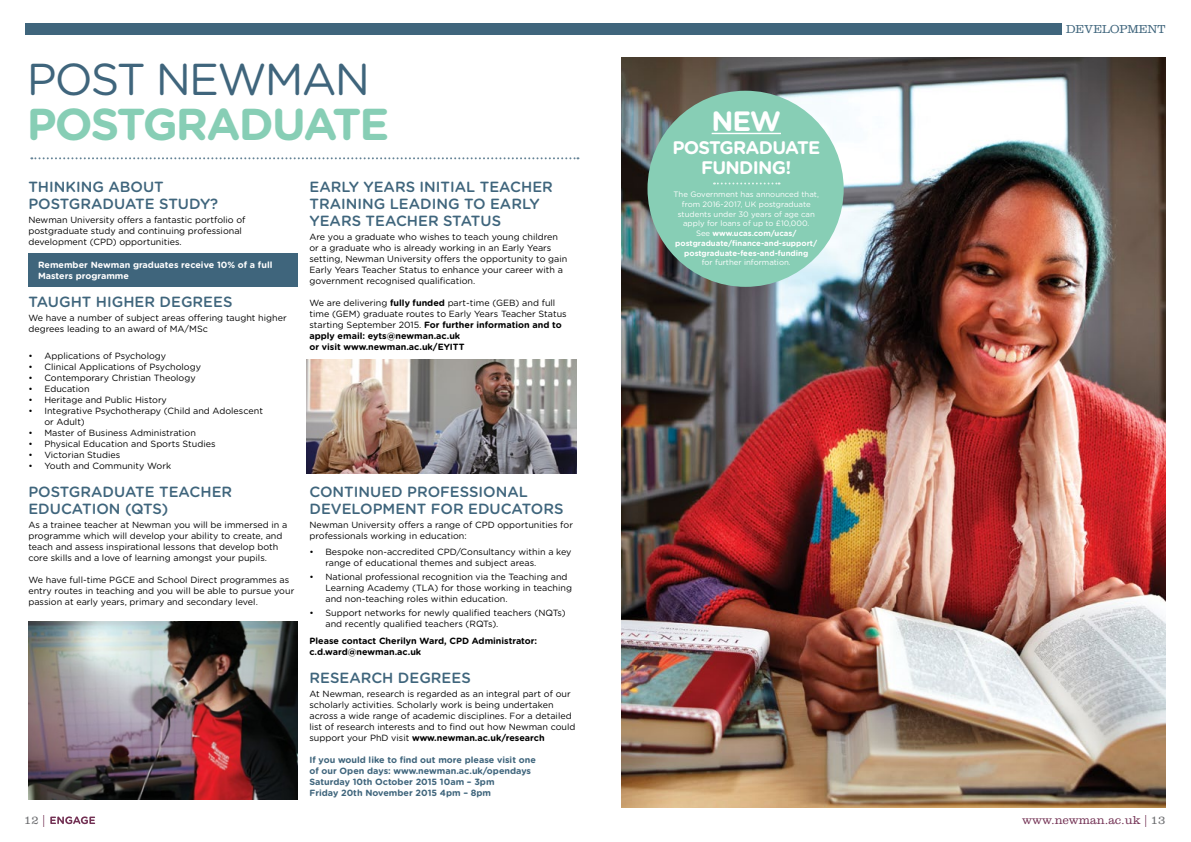
<style>
.page{position:relative;width:1191px;height:842px;background:#fff}
.page>*{position:absolute;margin:0;border:0;box-sizing:border-box;transform-origin:0 0}
.t1{font:700 44.7px "Gotham Rounded";letter-spacing:-.04em;color:#87ceb5}
.t2{font:44.7px "Gotham Rounded";letter-spacing:-.04em;color:#3f657c}
.t3{font:700 28px "Gotham Rounded";color:#fff}
.t4{font:700 18.2px/20.4px "Gotham Rounded";letter-spacing:-.04em;color:#fff;text-align:center}
.t5{font:500 14.8px/17px "Gotham Rounded";color:#3f657c}
.t6{font:300 12px "Clarendon LT Std";color:#723053}
.t7{font:300 12px "Clarendon LT Std";color:#3f657c}
.t8{font:300 12px "Clarendon LT Std";color:#67686b}
.t9{font:9px/11px "Gotham Rounded";color:#000}
.t10{font:700 9px/11px "Gotham Rounded";color:#3f657c}
.t11{font:700 9px/11px "Gotham Rounded";color:#000}
.t12{font:700 9px/11px "Gotham Rounded";color:#fff}
.t13{font:7.8px/9.8px "Gotham Rounded";color:#fff;text-align:center}
.s1{font-weight:700}
.s2{color:#723053}
.s3{color:#67686b}
</style>
<div class="page">
<div style="left:26px;top:23px;width:1036px;height:12px;background:#3f657c"></div>
<img style="left:621px;top:57px;width:544px;height:751px">
<img style="left:28px;top:621px;width:270px;height:178px">
<img style="left:307px;top:359px;width:269px;height:114px">
<svg style="left:31px;top:157px;width:547px;height:2px"></svg>
<div style="left:647px;top:91px;width:196px;height:196px;background:#87ceb5;border-radius:50%"></div>
<hr style="left:711px;top:133px;width:70px;height:1px;background:#fff">
<svg style="left:714px;top:183px;width:65px;height:1px"></svg>
<div style="left:28px;top:253px;width:270px;height:34px;background:#3f657c"></div>
<svg style="left:50px;top:816px;width:45px;height:8px"></svg>
<h1 class="t2" style="left:27px;top:48px;width:345px">POST NEWMAN</h1>
<h1 class="t1" style="left:27px;top:91px;width:364px">POSTGRADUATE</h1>
<h3 class="t5" style="left:28px;top:177px;width:191px">THINKING ABOUT<br>POSTGRADUATE STUDY?</h3>
<p class="t9" style="left:28px;top:214px;width:219px">Newman University offers a fantastic portfolio of postgraduate study and continuing professional development (CPD) opportunities.</p>
<p class="t12" style="left:38px;top:259px;width:236px">Remember Newman graduates receive 10% of a full<br>Masters programme</p>
<h3 class="t5" style="left:28px;top:292px;width:205px">TAUGHT HIGHER DEGREES</h3>
<p class="t9" style="left:28px;top:311px;width:260px">We have a number of subject areas offering taught higher degrees leading to an award of MA/MSc</p>
<p class="t9" style="left:28px;top:350px;width:139px">• Applications of Psychology</p>
<p class="t9" style="left:28px;top:361px;width:174px">• Clinical Applications of Psychology</p>
<p class="t9" style="left:28px;top:372px;width:169px">• Contemporary Christian Theology</p>
<p class="t9" style="left:28px;top:383px;width:63px">• Education</p>
<p class="t9" style="left:28px;top:394px;width:140px">• Heritage and Public History</p>
<p class="t9" style="left:44px;top:405px;width:220px;text-indent:-16px">• Integrative Psychotherapy (Child and Adolescent or Adult)</p>
<p class="t9" style="left:28px;top:427px;width:169px">• Master of Business Administration</p>
<p class="t9" style="left:28px;top:438px;width:189px">• Physical Education and Sports Studies</p>
<p class="t9" style="left:28px;top:449px;width:93px">• Victorian Studies</p>
<p class="t9" style="left:28px;top:460px;width:144px">• Youth and Community Work</p>
<h3 class="t5" style="left:28px;top:483px;width:205px">POSTGRADUATE TEACHER<br>EDUCATION (QTS)</h3>
<p class="t9" style="left:28px;top:519px;width:260px">As a trainee teacher at Newman you will be immersed in a programme which will develop your ability to create, and teach and assess inspirational lessons that develop both core skills and a love of learning amongst your pupils.</p>
<p class="t9" style="left:28px;top:574px;width:267px">We have full-time PGCE and School Direct programmes as entry routes in teaching and you will be able to pursue your passion at early years, primary and secondary level.</p>
<h3 class="t5" style="left:309px;top:177px;width:245px">EARLY YEARS INITIAL TEACHER<br>TRAINING LEADING TO EARLY<br>YEARS TEACHER STATUS</h3>
<p class="t9" style="left:309px;top:231px;width:259px">Are you a graduate who wishes to teach young children or a graduate who is already working in an Early Years setting, Newman University offers the opportunity to gain Early Years Teacher Status to enhance your career with a government recognised qualification.</p>
<p class="t9" style="left:309px;top:297px;width:259px">We are delivering <span class="s1">fully funded</span> part-time (GEB) and full time (GEM) graduate routes to Early Years Teacher Status starting September 2015. <span class="s1">For further information and to apply email: eyts@newman.ac.uk<br>or visit www.newman.ac.uk/EYITT</span></p>
<h3 class="t5" style="left:309px;top:483px;width:255px">CONTINUED PROFESSIONAL<br>DEVELOPMENT FOR EDUCATORS</h3>
<p class="t9" style="left:309px;top:519px;width:265px">Newman University offers a range of CPD opportunities for professionals working in education:</p>
<p class="t9" style="left:325px;top:546px;width:248px;text-indent:-16px">• Bespoke non-accredited CPD/Consultancy within a key range of educational themes and subject areas.</p>
<p class="t9" style="left:325px;top:571px;width:248px;text-indent:-16px">• National professional recognition via the Teaching and<br>Learning Academy (TLA) for those working in teaching and non-teaching roles within education.</p>
<p class="t9" style="left:325px;top:607px;width:242px;text-indent:-16px">• Support networks for newly qualified teachers (NQTs) and recently qualified teachers (RQTs).</p>
<p class="t11" style="left:309px;top:635px;width:229px">Please contact Cherilyn Ward, CPD Administrator: c.d.ward@newman.ac.uk</p>
<h3 class="t5" style="left:309px;top:668px;width:163px">RESEARCH DEGREES</h3>
<p class="t9" style="left:309px;top:688px;width:267px">At Newman, research is regarded as an integral part of our scholarly activities. Scholarly work is being undertaken across a wide range of academic disciplines. For a detailed list of research interests and to find out how Newman could support your PhD visit <span class="s1">www.newman.ac.uk/research</span></p>
<p class="t10" style="left:309px;top:754px;width:228px">If you would like to find out more please visit one of our Open days: www.newman.ac.uk/opendays Saturday 10th October 2015 10am – 3pm<br>Friday 20th November 2015 4pm – 8pm</p>
<h2 class="t3" style="left:711px;top:100px;width:71px">NEW</h2>
<h3 class="t4" style="left:672px;top:136px;width:149px">POSTGRADUATE<br>FUNDING!</h3>
<p class="t13" style="left:673px;top:189px;width:147px">The Government has announced that, from 2016-2017, UK postgraduate students under 30 years of age can apply for loans of up to £10,000.<br>See <span class="s1">www.ucas.com/ucas/ postgraduate/finance-and-support/ postgraduate-fees-and-funding</span></p>
<p class="t13" style="left:702px;top:257px;width:90px">for further information.</p>
<h3 class="t7" style="left:1066px;top:22px;width:101px">DEVELOPMENT</h3>
<h3 class="t8" style="left:24px;top:813px;width:22px">12 <span class="s2">|</span></h3>
<h3 class="t6" style="left:1022px;top:813px;width:145px">www.newman.ac.uk | <span class="s3">13</span></h3>
</div>
